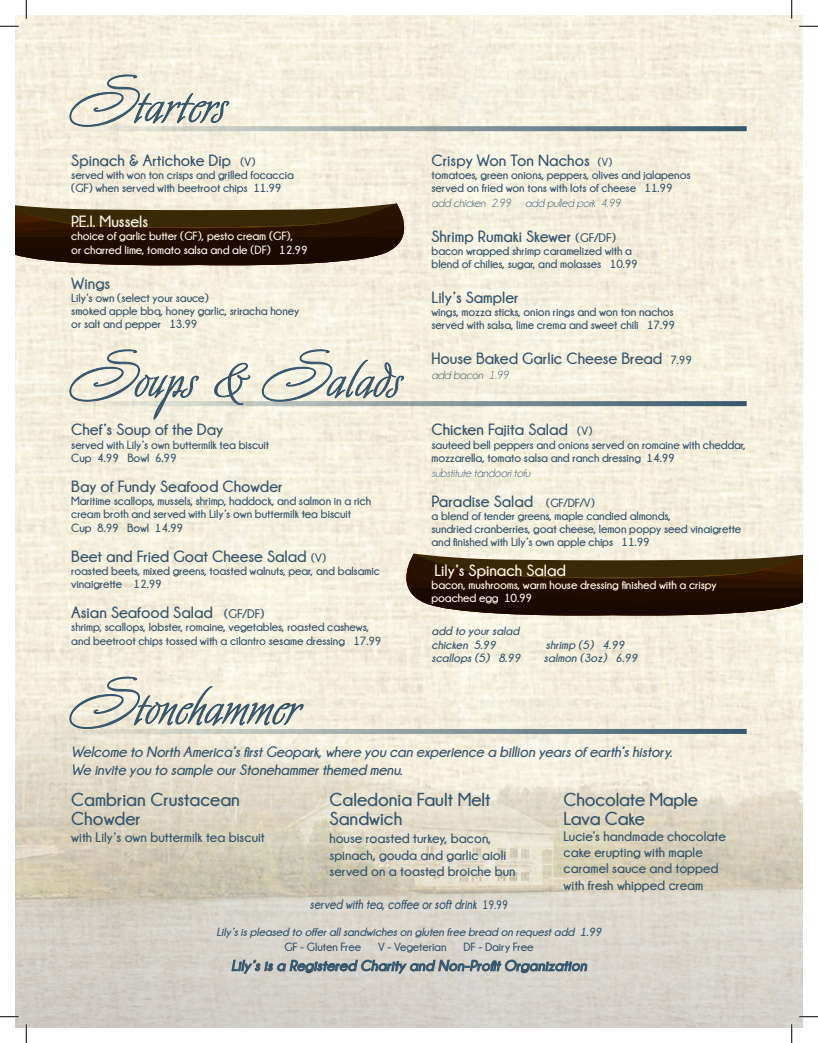
<style>
.page{position:relative;width:818px;height:1043px;background:#fff}
.page>*{position:absolute;margin:0;border:0;box-sizing:border-box;transform-origin:0 0}
.t1{font:70px "Avalon";color:#36566c;scale:1.15 1}
.t2{font:700 18.75px/18.8px "Champagne&Limousines";color:#36566c}
.t3{font:700 16.25px "Champagne&Limousines";color:#36566c}
.t4{font:700 16.25px "Champagne&Limousines";color:#fbf5e7}
.t5{font:italic 700 15px "Champagne&Limousines";letter-spacing:-.01em;color:#36566c}
.t6{font:italic 700 15px "Champagne&Limousines";letter-spacing:.01em;color:#36566c}
.t7{font:700 13.75px/16.2px "Champagne&Limousines";color:#36566c}
.t8{font:italic 700 13.75px "Champagne&Limousines";color:#36566c;scale:.85 1}
.t9{font:700 11.88px/13.1px "Champagne&Limousines";letter-spacing:-.01em;color:#36566c}
.t10{font:700 11.88px/13.1px "Champagne&Limousines";letter-spacing:-.01em;color:#fbf5e7}
.t11{font:italic 700 11.88px "Champagne&Limousines";letter-spacing:-.01em;color:#36566c}
.t12{font:italic 11.88px "Champagne&Limousines";letter-spacing:-.01em;color:#36566c}
.s1{font-size:11.88px}
.s2{font-size:12.5px}
.s3{font-size:11.25px}
.s4{font-style:normal;font-size:12.5px}
</style>
<div class="page">
<img style="left:15px;top:15px;width:787px;height:686px">
<img style="left:15px;top:701px;width:787px;height:327px">
<svg style="left:71px;top:126px;width:675px;height:5px"></svg>
<svg style="left:69px;top:74px;width:160px;height:53px"></svg>
<svg style="left:199px;top:401px;width:547px;height:5px"></svg>
<svg style="left:69px;top:349px;width:130px;height:71px"></svg>
<svg style="left:214px;top:363px;width:37px;height:42px"></svg>
<svg style="left:262px;top:349px;width:142px;height:53px"></svg>
<svg style="left:231px;top:958px;width:356px;height:15px"></svg>
<svg style="left:71px;top:729px;width:675px;height:5px"></svg>
<svg style="left:69px;top:676px;width:235px;height:53px"></svg>
<svg style="left:15px;top:203px;width:404px;height:63px"></svg>
<svg style="left:391px;top:553px;width:411px;height:63px"></svg>
<svg style="left:0;top:25px;width:19px;height:2px"></svg>
<svg style="left:799px;top:25px;width:19px;height:2px"></svg>
<svg style="left:0;top:1015px;width:19px;height:2px"></svg>
<svg style="left:799px;top:1015px;width:19px;height:2px"></svg>
<svg style="left:25px;top:0;width:2px;height:19px"></svg>
<svg style="left:25px;top:1024px;width:2px;height:18px"></svg>
<svg style="left:790px;top:0;width:2px;height:19px"></svg>
<svg style="left:790px;top:1024px;width:2px;height:18px"></svg>
<p class="t1" style="left:71px;top:61px;width:137px">Starters</p>
<p class="t3" style="left:71px;top:151px;width:186px">Spinach &amp; Artichoke Dip <span class="s1">(V)</span></p>
<p class="t9" style="left:71px;top:168px;width:224px">served with won ton crisps and grilled focaccia</p>
<p class="t9" style="left:71px;top:181px;width:212px">(GF) when served with beetroot chips 11.99</p>
<p class="t4" style="left:71px;top:212px;width:78px">P.E.I. Mussels</p>
<p class="t10" style="left:71px;top:229px;width:223px">choice of garlic butter (GF), pesto cream (GF),</p>
<p class="t10" style="left:71px;top:243px;width:238px">or charred lime, tomato salsa and ale (DF) 12.99</p>
<p class="t3" style="left:71px;top:274px;width:40px">Wings</p>
<p class="t9" style="left:71px;top:291px;width:139px">Lily’s own (select your sauce)</p>
<p class="t9" style="left:71px;top:304px;width:229px">smoked apple bbq, honey garlic, sriracha honey</p>
<p class="t9" style="left:71px;top:317px;width:128px">or salt and pepper 13.99</p>
<p class="t1" style="left:71px;top:336px;width:289px">Soups &amp; Salads</p>
<p class="t3" style="left:71px;top:421px;width:154px">Chef’s Soup of the Day</p>
<p class="t9" style="left:71px;top:438px;width:199px">served with Lily’s own buttermilk tea biscuit</p>
<p class="t9" style="left:71px;top:451px;width:107px">Cup 4.99 Bowl 6.99</p>
<p class="t3" style="left:71px;top:477px;width:213px">Bay of Fundy Seafood Chowder</p>
<p class="t9" style="left:71px;top:494px;width:301px">Maritime scallops, mussels, shrimp, haddock, and salmon in a rich cream broth and served with Lily’s own buttermilk tea biscuit</p>
<p class="t9" style="left:71px;top:521px;width:113px">Cup 8.99 Bowl 14.99</p>
<p class="t3" style="left:71px;top:547px;width:256px">Beet and Fried Goat Cheese Salad <span class="s1">(V)</span></p>
<p class="t9" style="left:71px;top:564px;width:310px">roasted beets, mixed greens, toasted walnuts, pear, and balsamic</p>
<p class="t9" style="left:71px;top:577px;width:92px">vinaigrette 12.99</p>
<p class="t3" style="left:71px;top:603px;width:195px">Asian Seafood Salad <span class="s2">(GF/DF)</span></p>
<p class="t9" style="left:71px;top:620px;width:312px;line-height:13.8px">shrimp, scallops, lobster, romaine, vegetables, roasted cashews, and beetroot chips tossed with a cilantro sesame dressing 17.99</p>
<p class="t1" style="left:71px;top:663px;width:202px">Stonehammer</p>
<p class="t3" style="left:431px;top:151px;width:182px">Crispy Won Ton Nachos <span class="s3">(V)</span></p>
<p class="t9" style="left:431px;top:168px;width:260px">tomatoes, green onions, peppers, olives and jalapenos</p>
<p class="t9" style="left:431px;top:181px;width:243px">served on fried won tons with lots of cheese 11.99</p>
<p class="t12" style="left:431px;top:197px;width:191px">add chicken 2.99 add pulled pork 4.99</p>
<p class="t3" style="left:431px;top:227px;width:186px">Shrimp Rumaki Skewer <span class="s2">(GF/DF)</span></p>
<p class="t9" style="left:431px;top:244px;width:202px">bacon wrapped shrimp caramelized with a</p>
<p class="t9" style="left:431px;top:257px;width:208px">blend of chilies, sugar, and molasses 10.99</p>
<p class="t3" style="left:431px;top:288px;width:89px">Lily’s Sampler</p>
<p class="t9" style="left:431px;top:305px;width:244px">wings, mozza sticks, onion rings and won ton nachos</p>
<p class="t9" style="left:431px;top:318px;width:245px">served with salsa, lime crema and sweet chili 17.99</p>
<p class="t3" style="left:431px;top:350px;width:262px">House Baked Garlic Cheese Bread <span class="s1">7.99</span></p>
<p class="t12" style="left:431px;top:369px;width:79px">add bacon 1.99</p>
<p class="t3" style="left:431px;top:421px;width:162px">Chicken Fajita Salad <span class="s1">(V)</span></p>
<p class="t9" style="left:431px;top:438px;width:316px">sauteed bell peppers and onions served on romaine with cheddar, mozzarella, tomato salsa and ranch dressing 14.99</p>
<p class="t12" style="left:431px;top:466px;width:100px">substitute tandoori tofu</p>
<p class="t3" style="left:431px;top:492px;width:165px">Paradise Salad <span class="s1">(GF/DF/V)</span></p>
<p class="t9" style="left:431px;top:509px;width:241px">a blend of tender greens, maple candied almonds,</p>
<p class="t9" style="left:431px;top:522px;width:311px">sundried cranberries, goat cheese, lemon poppy seed vinaigrette and finished with Lily’s own apple chips 11.99</p>
<p class="t4" style="left:434px;top:561px;width:133px">Lily’s Spinach Salad</p>
<p class="t10" style="left:431px;top:578px;width:286px">bacon, mushrooms, warm house dressing finished with a crispy poached egg 10.99</p>
<p class="t11" style="left:431px;top:624px;width:89px">add to your salad</p>
<p class="t11" style="left:431px;top:638px;width:66px">chicken 5.99</p>
<p class="t11" style="left:546px;top:638px;width:80px">shrimp (5) 4.99</p>
<p class="t11" style="left:431px;top:651px;width:90px">scallops (5) 8.99</p>
<p class="t11" style="left:544px;top:651px;width:95px">salmon (3oz) 6.99</p>
<p class="t5" style="left:71px;top:743px;width:602px">Welcome to North America’s first Geopark, where you can experience a billion years of earth’s history.</p>
<p class="t5" style="left:71px;top:762px;width:333px">We invite you to sample our Stonehammer themed menu.</p>
<p class="t2" style="left:71px;top:789px;width:170px">Cambrian Crustacean<br>Chowder</p>
<p class="t7" style="left:71px;top:829px;width:195px">with Lily’s own buttermilk tea biscuit</p>
<p class="t2" style="left:329px;top:789px;width:163px">Caledonia Fault Melt</p>
<p class="t2" style="left:329px;top:808px;width:74px">Sandwich</p>
<p class="t7" style="left:329px;top:830px;width:188px">house roasted turkey, bacon, spinach, gouda and garlic aioli served on a toasted broiche bun</p>
<p class="t8" style="left:310px;top:897px;width:235px">served with tea, coffee or soft drink <span class="s4">19.99</span></p>
<p class="t2" style="left:563px;top:789px;width:136px">Chocolate Maple</p>
<p class="t2" style="left:563px;top:808px;width:83px">Lava Cake</p>
<p class="t7" style="left:563px;top:827px;width:164px">Lucie’s handmade chocolate cake erupting with maple caramel sauce and topped</p>
<p class="t7" style="left:563px;top:876px;width:141px">with fresh whipped cream</p>
<p class="t11" style="left:216px;top:925px;width:386px">Lily’s is pleased to offer all sandwiches on gluten free bread on request add 1.99</p>
<p class="t9" style="left:284px;top:940px;width:78px">GF - Gluten Free</p>
<p class="t9" style="left:378px;top:940px;width:70px">V - Vegeterian</p>
<p class="t9" style="left:463px;top:940px;width:72px">DF - Dairy Free</p>
<p class="t6" style="left:231px;top:957px;width:357px">Lily’s is a Registered Charity and Non-Profit Organization</p>
</div>
